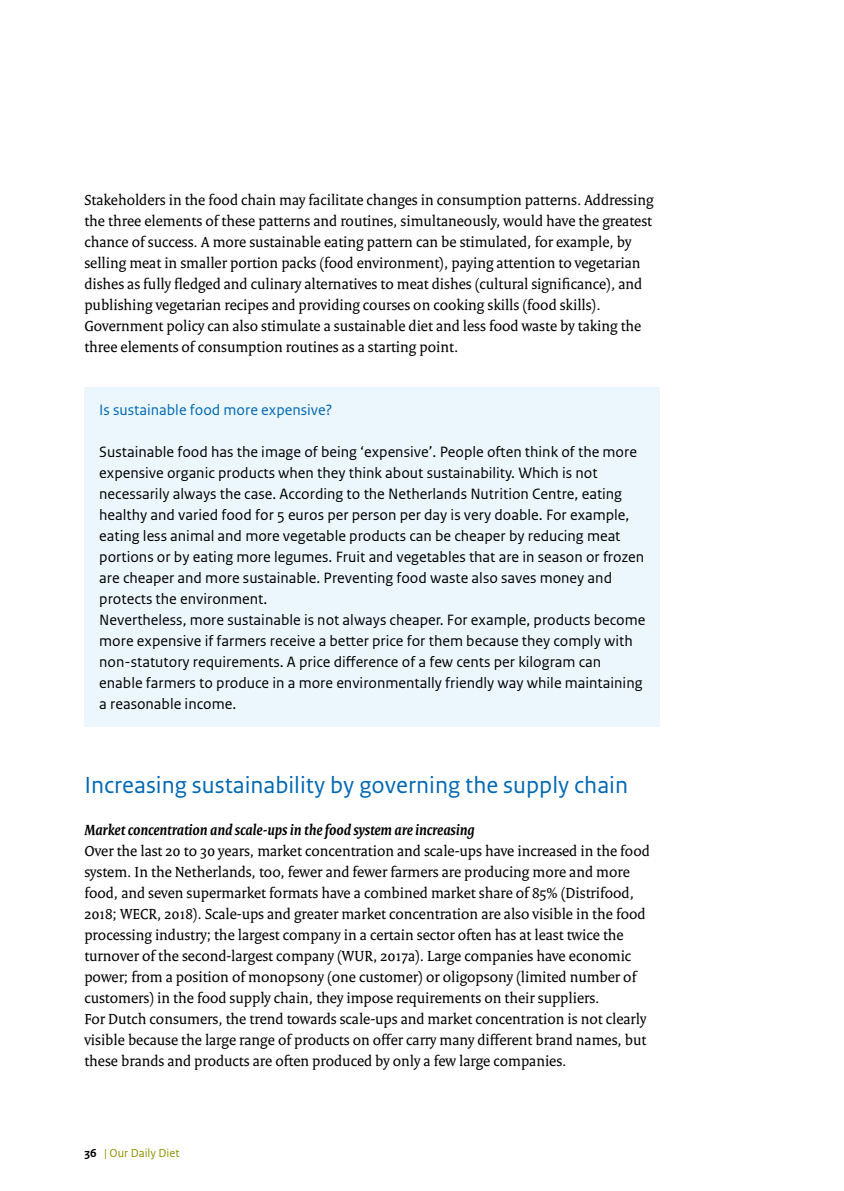
<style>
.page{position:relative;width:844px;height:1191px;background:#fff}
.page>*{position:absolute;margin:0;border:0;box-sizing:border-box;transform-origin:0 0}
.t1{font:24.5px "Rijksoverheid Sans Text";color:#0068b3}
.t2{font:15.75px/21px "Rijksoverheid Serif";color:#000}
.t3{font:15.75px/21px "Rijksoverheid Sans Text";color:#000}
.t4{font:italic 700 15.75px "Rijksoverheid Serif";color:#000}
.t5{font:15.75px "Rijksoverheid Sans Text";color:#0068b3}
.t6{font:12.25px "Rijksoverheid Sans Text";color:#8d9300}
.s1{font-weight:700;color:#000}
</style>
<div class="page">
<div style="left:84px;top:387px;width:576px;height:45px;background:#ecf7fd"></div>
<div style="left:84px;top:429px;width:576px;height:192px;background:#ecf7fd"></div>
<div style="left:84px;top:597px;width:576px;height:129px;background:#ecf7fd"></div>
<p class="t2" style="left:84px;top:189px;width:570px">Stakeholders in the food chain may facilitate changes in consumption patterns. Addressing the three elements of these patterns and routines, simultaneously, would have the greatest chance of success. A more sustainable eating pattern can be stimulated, for example, by selling meat in smaller portion packs (food environment), paying attention to vegetarian dishes as fully fledged and culinary alternatives to meat dishes (cultural significance), and publishing vegetarian recipes and providing courses on cooking skills (food skills).<br>Government policy can also stimulate a sustainable diet and less food waste by taking the three elements of consumption routines as a starting point.</p>
<p class="t5" style="left:99px;top:400px;width:234px">Is sustainable food more expensive?</p>
<p class="t3" style="left:99px;top:441px;width:547px">Sustainable food has the image of being ‘expensive’. People often think of the more expensive organic products when they think about sustainability. Which is not necessarily always the case. According to the Netherlands Nutrition Centre, eating healthy and varied food for 5 euros per person per day is very doable. For example, eating less animal and more vegetable products can be cheaper by reducing meat portions or by eating more legumes. Fruit and vegetables that are in season or frozen are cheaper and more sustainable. Preventing food waste also saves money and protects the environment.<br>Nevertheless, more sustainable is not always cheaper. For example, products become more expensive if farmers receive a better price for them because they comply with non-statutory requirements. A price difference of a few cents per kilogram can enable farmers to produce in a more environmentally friendly way while maintaining a reasonable income.</p>
<h1 class="t1" style="left:84px;top:771px;width:545px">Increasing sustainability by governing the supply chain</h1>
<p class="t4" style="left:84px;top:820px;width:392px">Market concentration and scale-ups in the food system are increasing</p>
<p class="t2" style="left:84px;top:840px;width:566px">Over the last 20 to 30 years, market concentration and scale-ups have increased in the food system. In the Netherlands, too, fewer and fewer farmers are producing more and more food, and seven supermarket formats have a combined market share of 85% (Distrifood, 2018; WECR, 2018). Scale-ups and greater market concentration are also visible in the food processing industry; the largest company in a certain sector often has at least twice the turnover of the second-largest company (WUR, 2017a). Large companies have economic power; from a position of monopsony (one customer) or oligopsony (limited number of customers) in the food supply chain, they impose requirements on their suppliers.<br>For Dutch consumers, the trend towards scale-ups and market concentration is not clearly visible because the large range of products on offer carry many different brand names, but these brands and products are often produced by only a few large companies.</p>
<p class="t6" style="left:84px;top:1145px;width:96px"><span class="s1">36</span> | Our Daily Diet</p>
</div>
